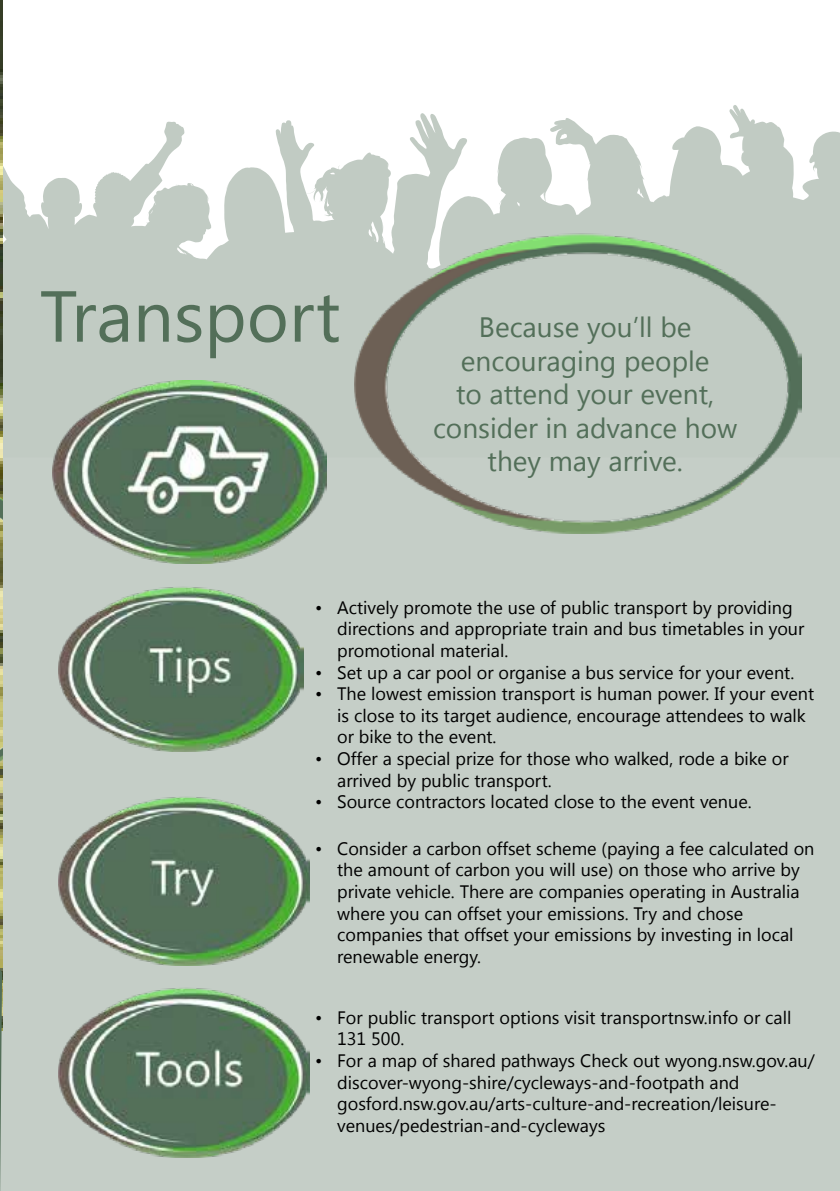
<style>
.page{position:relative;width:840px;height:1191px;background:#fff}
.page>*{position:absolute;margin:0;border:0;box-sizing:border-box;transform-origin:0 0}
.t1{font:72px "Segoe UI";color:#536f59}
.t2{font:28px/33.6px "Segoe UI";color:#536f59;text-align:center}
.t3{font:18px/21.6px "Segoe UI";color:#000}
</style>
<div class="page">
<div style="left:0;top:433px;width:839px;height:758px;background:#c5cec7"></div>
<svg style="left:2px;top:105px;width:837px;height:352px;fill:#c1cbc3"></svg>
<img style="left:354px;top:226px;width:447px;height:308px">
<img style="left:52px;top:380px;width:274px;height:183px">
<img style="left:58px;top:587px;width:246px;height:164px">
<img style="left:58px;top:988px;width:252px;height:169px">
<img style="left:58px;top:797px;width:252px;height:168px">
<img style="left:0;top:0;width:2px;height:889px">
<img style="left:0;top:436px;width:2px;height:376px">
<svg style="left:0;top:889px;width:2px;height:302px"></svg>
<h1 class="t1" style="left:40px;top:266px;width:302px">Transport</h1>
<h2 class="t2" style="left:433px;top:309px;width:306px">Because you’ll be encouraging people<br>to attend your event, consider in advance how they may arrive.</h2>
<p class="t3" style="left:337px;top:596px;width:468px;text-indent:-22px">• Actively promote the use of public transport by providing directions and appropriate train and bus timetables in your promotional material.</p>
<p class="t3" style="left:315px;top:660px;width:480px">• Set up a car pool or organise a bus service for your event.</p>
<p class="t3" style="left:337px;top:682px;width:478px;text-indent:-22px">• The lowest emission transport is human power. If your event is close to its target audience, encourage attendees to walk or bike to the event.</p>
<p class="t3" style="left:337px;top:747px;width:453px;text-indent:-22px">• Offer a special prize for those who walked, rode a bike or arrived by public transport.</p>
<p class="t3" style="left:315px;top:790px;width:438px">• Source contractors located close to the event venue.</p>
<p class="t3" style="left:337px;top:836px;width:478px;text-indent:-22px">• Consider a carbon offset scheme (paying a fee calculated on the amount of carbon you will use) on those who arrive by private vehicle. There are companies operating in Australia where you can offset your emissions. Try and chose companies that offset your emissions by investing in local renewable energy.</p>
<p class="t3" style="left:337px;top:1005px;width:455px;text-indent:-22px">• For public transport options visit transportnsw.info or call<br>131 500.</p>
<p class="t3" style="left:337px;top:1049px;width:479px;text-indent:-22px">• For a map of shared pathways Check out wyong.nsw.gov.au/ discover-wyong-shire/cycleways-and-footpath and gosford.nsw.gov.au/arts-culture-and-recreation/leisure&shy;venues/pedestrian-and-cycleways</p>
</div>
